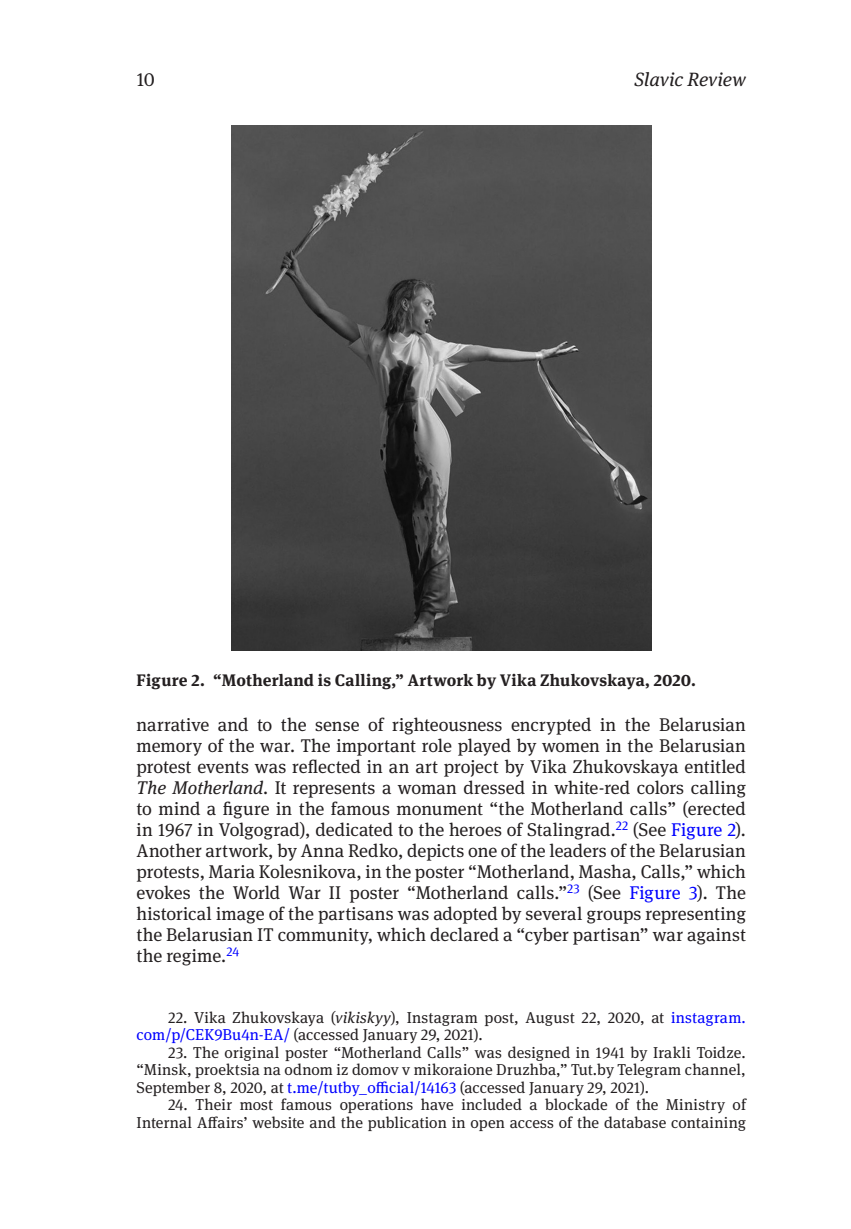
<style>
.page{position:relative;width:851px;height:1229px;background:#fff}
.page>*{position:absolute;margin:0;border:0;box-sizing:border-box;transform-origin:0 0}
.t1{font:italic 19.25px "Meta Serif Pro";letter-spacing:.01em;color:#231f20}
.t2{font:19.25px "Meta Serif Pro";color:#231f20}
.t3{font:18.38px/21px "Meta Serif Pro";letter-spacing:.01em;color:#231f20;text-align:justify}
.t4{font:700 16.62px "Meta Serif Pro";letter-spacing:.01em;color:#231f20}
.t5{font:15.75px/17.5px "Meta Serif Pro";letter-spacing:.01em;color:#231f20}
.s1{font-style:italic}
.s2{color:#00f}
</style>
<div class="page">
<img style="left:231px;top:126px;width:420px;height:525px">
<p class="t2" style="left:136px;top:65px;width:20px">10</p>
<p class="t1" style="left:634px;top:65px;width:113px">Slavic Review</p>
<p class="t4" style="left:137px;top:666px;width:561px">Figure 2. “Motherland is Calling,” Artwork by Vika Zhukovskaya, 2020.</p>
<p class="t3" style="left:136px;top:713px;width:611px">narrative and to the sense of righteousness encrypted in the Belarusian memory of the war. The important role played by women in the Belarusian protest events was reflected in an art project by Vika Zhukovskaya entitled <span class="s1">The Motherland</span>. It represents a woman dressed in white-red colors calling to mind a figure in the famous monument “the Motherland calls” (erected in 1967 in Volgograd), dedicated to the heroes of Stalingrad.<sup>22</sup> (See <span class="s2">Figure 2</span>).<br>Another artwork, by Anna Redko, depicts one of the leaders of the Belarusian protests, Maria Kolesnikova, in the poster “Motherland, Masha, Calls,” which evokes the World War II poster “Motherland calls.”<sup>23</sup> (See <span class="s2">Figure 3</span>). The historical image of the partisans was adopted by several groups representing the Belarusian IT community, which declared a “cyber partisan” war against the regime.<sup>24</sup></p>
<p class="t5" style="left:137px;top:1007px;width:611px;text-indent:32px">22. Vika Zhukovskaya (<span class="s1">vikiskyy</span>), Instagram post, August 22, 2020, at <span class="s2">instagram. com/p/CEK9Bu4n-EA/</span> (accessed January 29, 2021).</p>
<p class="t5" style="left:137px;top:1042px;width:610px;text-align:justify;text-indent:32px">23. The original poster “Motherland Calls” was designed in 1941 by Irakli Toidze. “Minsk, proektsia na odnom iz domov v mikoraione Druzhba,” Tut.by Telegram channel, September 8, 2020, at <span class="s2">t.me/tutby_official/14163</span> (accessed January 29, 2021).</p>
<p class="t5" style="left:137px;top:1095px;width:611px;text-align:right">24. Their most famous operations have included a blockade of the Ministry of<br>Internal Affairs’ website and the publication in open access of the database containing</p>
</div>
